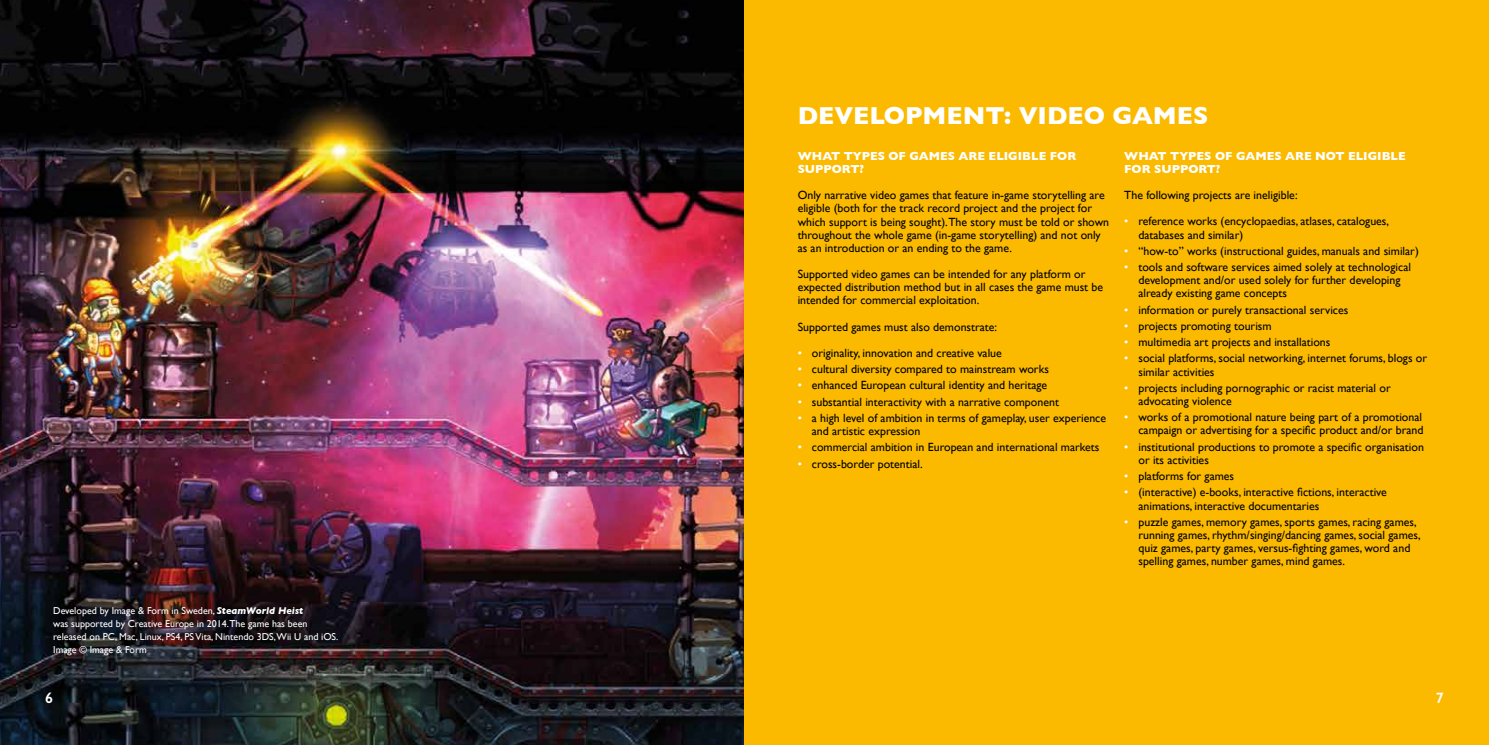
<style>
.page{position:relative;width:1489px;height:745px;background:#fff}
.page>*{position:absolute;margin:0;border:0;box-sizing:border-box;transform-origin:0 0}
.t1{font:700 25px "Gill Sans";color:#fff}
.t2{font:600 15px "Gill Sans";color:#fff}
.t3{font:11.88px/13.1px "Gill Sans";color:#000}
.t4{font:700 11.88px/13.1px "Gill Sans";color:#fff}
.t5{font:10px/13.1px "Gill Sans";color:#fff}
.s1{font-weight:700;font-style:italic}
.s2{color:#fff}
</style>
<div class="page">
<img style="left:0;top:0;width:744px;height:744px">
<div style="left:744px;top:0;width:744px;height:744px;background:#fbba00"></div>
<h1 class="t1" style="left:797px;top:100px;width:412px">DEVELOPMENT: VIDEO GAMES</h1>
<p class="t5" style="left:53px;top:603px;width:287px">Developed by Image &amp; Form in Sweden, <span class="s1">SteamWorld Heist<br></span>was supported by Creative Europe in 2014.The game has been released on PC, Mac, Linux, PS4, PS Vita, Nintendo 3DS,Wii U and iOS.<br>Image © Image &amp; Form</p>
<p class="t4" style="left:797px;top:149px;width:280px">WHAT TYPES OF GAMES ARE ELIGIBLE FOR<br>SUPPORT?</p>
<p class="t3" style="left:797px;top:188px;width:313px">Only narrative video games that feature in-game storytelling are eligible (both for the track record project and the project for which support is being sought).The story must be told or shown throughout the whole game (in-game storytelling) and not only as an introduction or an ending to the game.</p>
<p class="t3" style="left:797px;top:267px;width:307px">Supported video games can be intended for any platform or expected distribution method but in all cases the game must be intended for commercial exploitation.</p>
<p class="t3" style="left:797px;top:320px;width:201px">Supported games must also demonstrate:</p>
<p class="t3" style="left:797px;top:346px;width:206px"><span class="s2">•</span> originality, innovation and creative value</p>
<p class="t3" style="left:797px;top:362px;width:253px"><span class="s2">•</span> cultural diversity compared to mainstream works</p>
<p class="t3" style="left:797px;top:378px;width:251px"><span class="s2">•</span> enhanced European cultural identity and heritage</p>
<p class="t3" style="left:797px;top:395px;width:263px"><span class="s2">•</span> substantial interactivity with a narrative component</p>
<p class="t3" style="left:811px;top:411px;width:296px;text-indent:-14px"><span class="s2">•</span> a high level of ambition in terms of gameplay, user experience and artistic expression</p>
<p class="t3" style="left:797px;top:440px;width:303px"><span class="s2">•</span> commercial ambition in European and international markets</p>
<p class="t3" style="left:797px;top:456px;width:126px"><span class="s2">•</span> cross-border potential.</p>
<p class="t4" style="left:1124px;top:149px;width:283px">WHAT TYPES OF GAMES ARE NOT ELIGIBLE<br>FOR SUPPORT?</p>
<p class="t3" style="left:1124px;top:188px;width:175px">The following projects are ineligible:</p>
<p class="t3" style="left:1138px;top:215px;width:252px;text-indent:-14px"><span class="s2">•</span> reference works (encyclopaedias, atlases, catalogues, databases and similar)</p>
<p class="t3" style="left:1124px;top:244px;width:296px"><span class="s2">•</span> “how-to” works (instructional guides, manuals and similar)</p>
<p class="t3" style="left:1138px;top:260px;width:274px;text-indent:-14px"><span class="s2">•</span> tools and software services aimed solely at technological development and/or used solely for further developing already existing game concepts</p>
<p class="t3" style="left:1124px;top:303px;width:226px"><span class="s2">•</span> information or purely transactional services</p>
<p class="t3" style="left:1124px;top:319px;width:149px"><span class="s2">•</span> projects promoting tourism</p>
<p class="t3" style="left:1124px;top:335px;width:208px"><span class="s2">•</span> multimedia art projects and installations</p>
<p class="t3" style="left:1138px;top:351px;width:290px;text-indent:-14px"><span class="s2">•</span> social platforms, social networking, internet forums, blogs or similar activities</p>
<p class="t3" style="left:1138px;top:381px;width:254px;text-indent:-14px"><span class="s2">•</span> projects including pornographic or racist material or advocating violence</p>
<p class="t3" style="left:1124px;top:410px;width:301px;text-align:right"><span class="s2">•</span> works of a promotional nature being part of a promotional campaign or advertising for a specific product and/or brand</p>
<p class="t3" style="left:1138px;top:440px;width:287px;text-indent:-14px"><span class="s2">•</span> institutional productions to promote a specific organisation or its activities</p>
<p class="t3" style="left:1124px;top:469px;width:111px"><span class="s2">•</span> platforms for games</p>
<p class="t3" style="left:1138px;top:485px;width:250px;text-indent:-14px"><span class="s2">•</span> (interactive) e-books, interactive fictions, interactive animations, interactive documentaries</p>
<p class="t3" style="left:1138px;top:514px;width:284px;text-indent:-14px"><span class="s2">•</span> puzzle games, memory games, sports games, racing games, running games, rhythm/singing/dancing games, social games, quiz games, party games, versus-fighting games, word and spelling games, number games, mind games.</p>
<p class="t2" style="left:45px;top:688px;width:9px">6</p>
<p class="t2" style="left:1435px;top:688px;width:9px">7</p>
</div>
